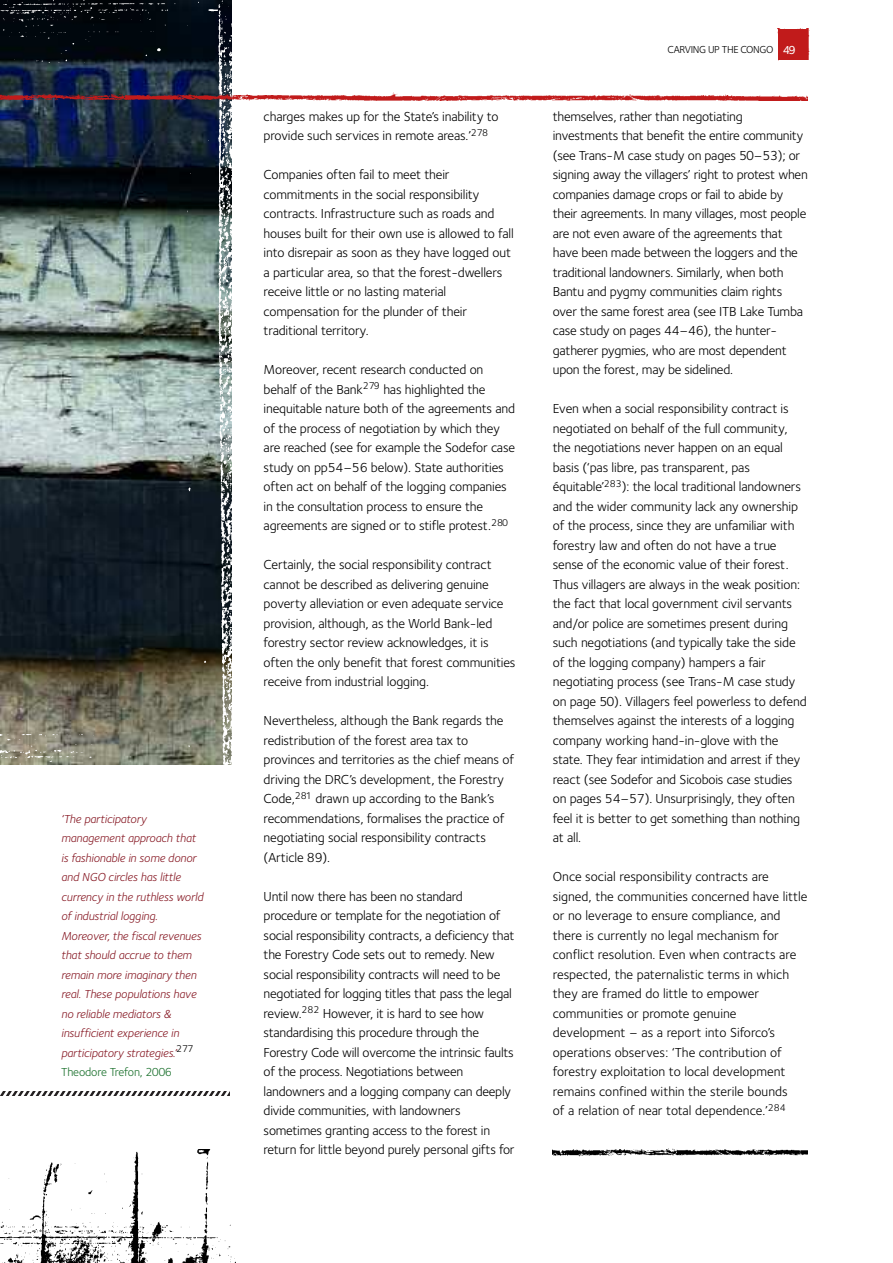
<style>
.page{position:relative;width:893px;height:1263px;background:#fff}
.page>*{position:absolute;margin:0;border:0;box-sizing:border-box;transform-origin:0 0}
.t1{font:13.5px/19.5px "Foundry Sterling";letter-spacing:-.01em;color:#000}
.t2{font:italic 12px/19.5px "Foundry Sterling";letter-spacing:-.01em;color:#871a25}
.t3{font:500 12px "Foundry Sterling";color:#fff}
.t4{font:10.5px "Foundry Sterling";letter-spacing:-.035em;color:#000}
.s1{font-style:normal;color:#1a702c}
</style>
<div class="page">
<div style="left:778px;top:30px;width:30px;height:30px;background:#c11b1b"></div>
<img style="left:778px;top:28px;width:30px;height:2px">
<img style="left:806px;top:29px;width:4px;height:31px">
<img style="left:0;top:63px;width:187px;height:672px">
<img style="left:0;top:0;width:187px;height:63px">
<img style="left:187px;top:0;width:45px;height:765px">
<img style="left:0;top:735px;width:202px;height:30px">
<img style="left:553px;top:1148px;width:255px;height:9px">
<img style="left:0;top:89px;width:808px;height:12px">
<img style="left:133px;top:1149px;width:103px;height:114px">
<img style="left:0;top:1161px;width:217px;height:102px">
<svg style="left:0;top:1091px;width:230px;height:5px"></svg>
<p class="t2" style="left:61px;top:810px;width:144px">‘The participatory management approach that is fashionable in some donor and NGO circles has little currency in the ruthless world of industrial logging.<br>Moreover, the fiscal revenues that should accrue to them remain more imaginary then real. These populations have no reliable mediators &amp; insufficient experience in participatory strategies.’<sup>277<br></sup><span class="s1">Theodore Trefon, 2006</span></p>
<p class="t1" style="left:264px;top:107px;width:236px">charges makes up for the State’s inability to provide such services in remote areas.’<sup>278</sup></p>
<p class="t1" style="left:264px;top:166px;width:252px">Companies often fail to meet their commitments in the social responsibility contracts. Infrastructure such as roads and houses built for their own use is allowed to fall into disrepair as soon as they have logged out a particular area, so that the forest-dwellers receive little or no lasting material compensation for the plunder of their traditional territory.</p>
<p class="t1" style="left:264px;top:361px;width:253px">Moreover, recent research conducted on behalf of the Bank<sup>279</sup> has highlighted the inequitable nature both of the agreements and of the process of negotiation by which they are reached (see for example the Sodefor case study on pp54–56 below). State authorities often act on behalf of the logging companies in the consultation process to ensure the agreements are signed or to stifle protest.<sup>280</sup></p>
<p class="t1" style="left:264px;top:556px;width:253px">Certainly, the social responsibility contract cannot be described as delivering genuine poverty alleviation or even adequate service provision, although, as the World Bank-led forestry sector review acknowledges, it is often the only benefit that forest communities receive from industrial logging.</p>
<p class="t1" style="left:264px;top:712px;width:252px">Nevertheless, although the Bank regards the redistribution of the forest area tax to provinces and territories as the chief means of driving the DRC’s development, the Forestry Code,<sup>281</sup> drawn up according to the Bank’s recommendations, formalises the practice of negotiating social responsibility contracts (Article 89).</p>
<p class="t1" style="left:264px;top:887px;width:252px">Until now there has been no standard procedure or template for the negotiation of social responsibility contracts, a deficiency that the Forestry Code sets out to remedy. New social responsibility contracts will need to be negotiated for logging titles that pass the legal review.<sup>282</sup> However, it is hard to see how standardising this procedure through the Forestry Code will overcome the intrinsic faults of the process. Negotiations between landowners and a logging company can deeply divide communities, with landowners sometimes granting access to the forest in return for little beyond purely personal gifts for</p>
<p class="t4" style="left:667px;top:46px;width:107px">CARVING UP THE CONGO</p>
<p class="t3" style="left:783px;top:45px;width:15px">49</p>
<p class="t1" style="left:553px;top:107px;width:257px">themselves, rather than negotiating investments that benefit the entire community (see Trans-M case study on pages 50–53); or signing away the villagers’ right to protest when companies damage crops or fail to abide by their agreements. In many villages, most people are not even aware of the agreements that have been made between the loggers and the traditional landowners. Similarly, when both Bantu and pygmy communities claim rights over the same forest area (see ITB Lake Tumba case study on pages 44–46), the hunter&shy;gatherer pygmies, who are most dependent upon the forest, may be sidelined.</p>
<p class="t1" style="left:553px;top:400px;width:255px">Even when a social responsibility contract is negotiated on behalf of the full community, the negotiations never happen on an equal basis (‘pas libre, pas transparent, pas équitable’<sup>283</sup>): the local traditional landowners and the wider community lack any ownership of the process, since they are unfamiliar with forestry law and often do not have a true sense of the economic value of their forest.<br>Thus villagers are always in the weak position: the fact that local government civil servants and/or police are sometimes present during such negotiations (and typically take the side of the logging company) hampers a fair negotiating process (see Trans-M case study on page 50). Villagers feel powerless to defend themselves against the interests of a logging company working hand-in-glove with the state. They fear intimidation and arrest if they react (see Sodefor and Sicobois case studies on pages 54–57). Unsurprisingly, they often feel it is better to get something than nothing at all.</p>
<p class="t1" style="left:553px;top:868px;width:256px">Once social responsibility contracts are signed, the communities concerned have little or no leverage to ensure compliance, and there is currently no legal mechanism for conflict resolution. Even when contracts are respected, the paternalistic terms in which they are framed do little to empower communities or promote genuine development – as a report into Siforco’s operations observes: ‘The contribution of forestry exploitation to local development remains confined within the sterile bounds<br>of a relation of near total dependence.’<sup>284</sup></p>
</div>
